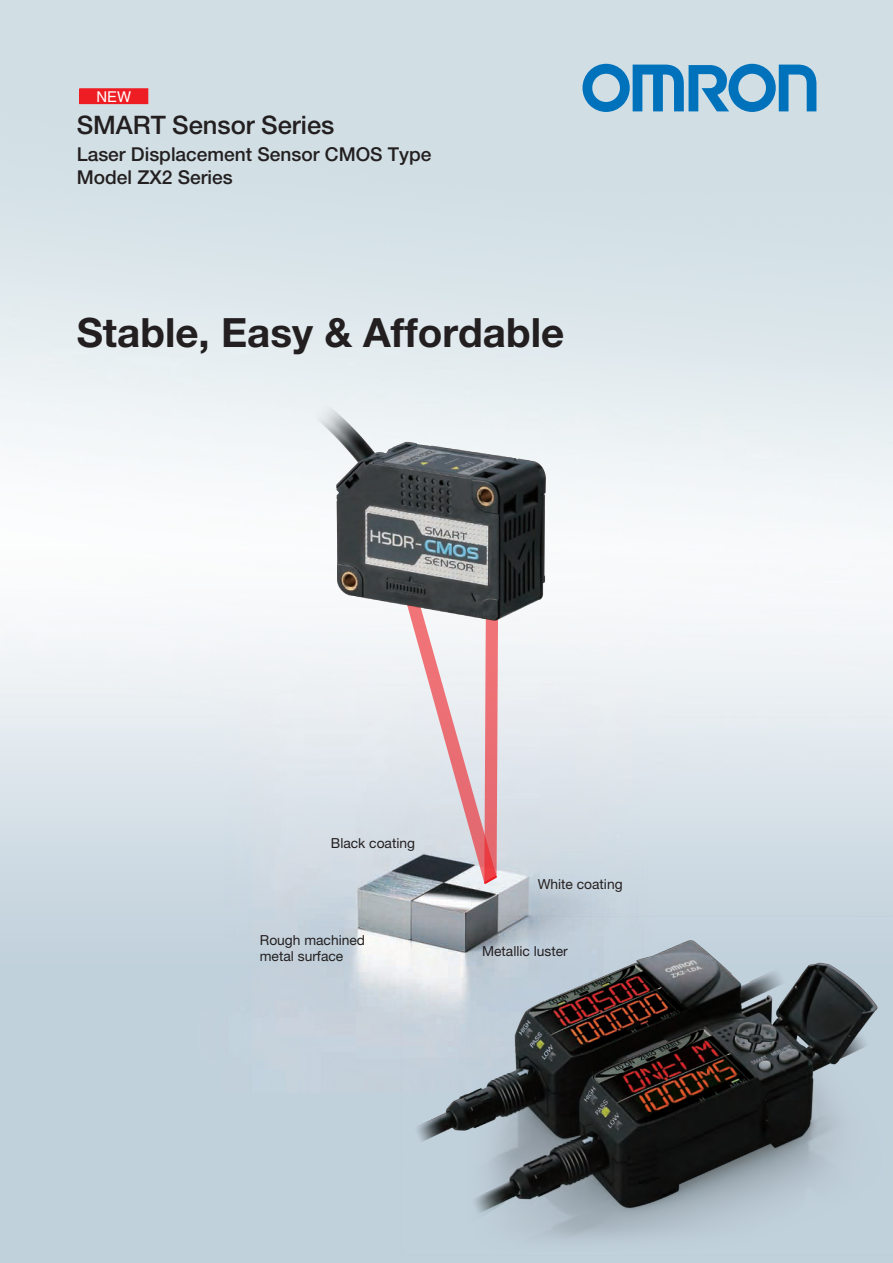
<style>
.page{position:relative;width:893px;height:1263px;background:#fff}
.page>*{position:absolute;margin:0;border:0;box-sizing:border-box;transform-origin:0 0}
.t1{font:700 40.35px "Helvetica Neue";color:#231f20}
.t2{font:500 25.5px "Helvetica Neue";color:#231f20}
.t3{font:500 19.2px/23.4px "Helvetica Neue";color:#231f20}
.t4{font:14.85px "Helvetica";color:#fff}
.t5{font:13.8px/15.9px "Helvetica Neue";color:#231f20}
</style>
<div class="page">
<img style="left:0;top:0;width:893px;height:1263px">
<svg style="left:582px;top:64px;width:234px;height:48px"></svg>
<div style="left:80px;top:89px;width:68px;height:15px;background:#ee1d23"></div>
<div style="left:79px;top:88px;width:69px;height:16px;border:1px solid #ee1d23"></div>
<svg style="left:400px;top:641px;width:99px;height:245px"></svg>
<img style="left:401px;top:916px;width:492px;height:339px">
<img style="left:265px;top:372px;width:293px;height:269px">
<p class="t4" style="left:96px;top:88px;width:36px">NEW</p>
<h2 class="t2" style="left:77px;top:110px;width:259px">SMART Sensor Series</h2>
<h3 class="t3" style="left:77px;top:142px;width:356px">Laser Displacement Sensor CMOS Type<br>Model ZX2 Series</h3>
<h1 class="t1" style="left:77px;top:307px;width:489px">Stable, Easy &amp; Affordable</h1>
<p class="t5" style="left:331px;top:835px;width:86px">Black coating</p>
<p class="t5" style="left:538px;top:876px;width:86px">White coating</p>
<p class="t5" style="left:260px;top:932px;width:107px">Rough machined metal surface</p>
<p class="t5" style="left:482px;top:943px;width:87px">Metallic luster</p>
</div>
